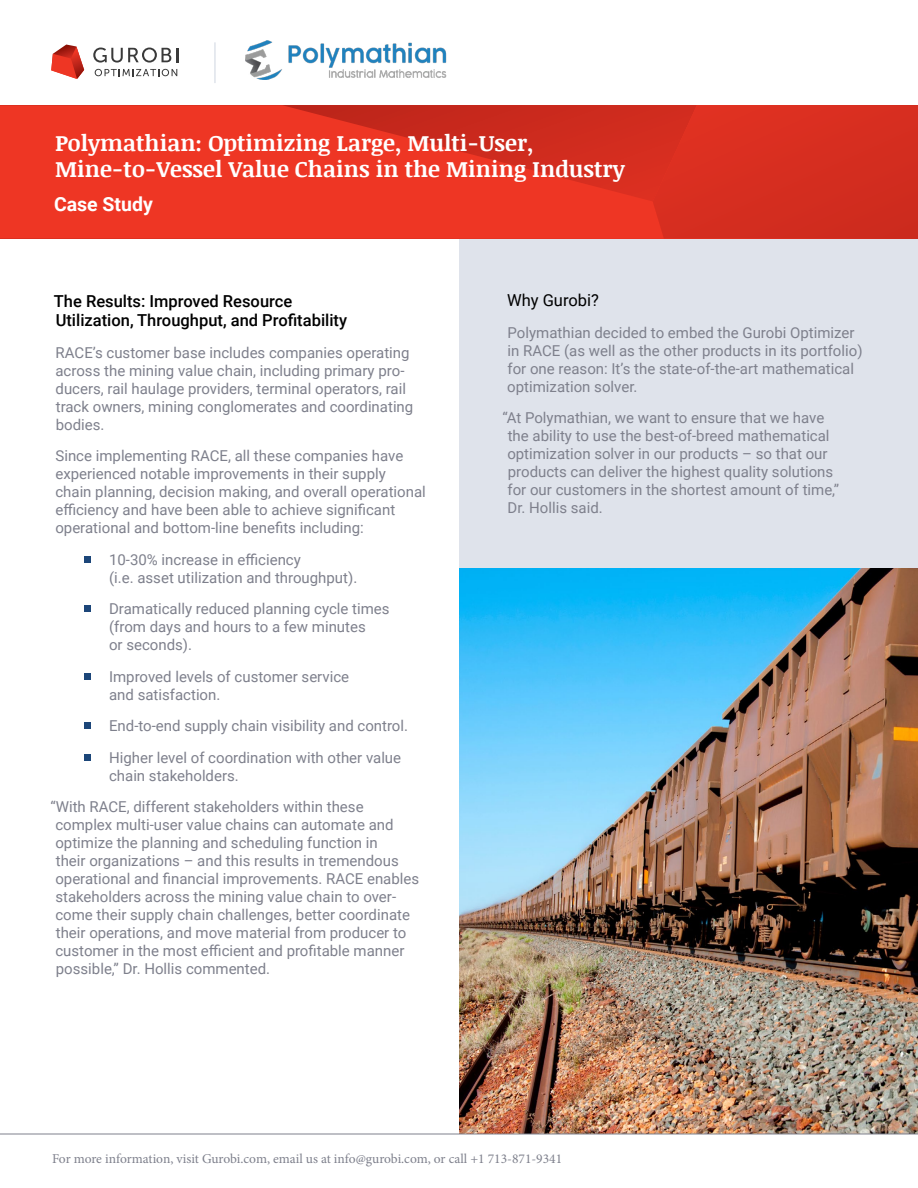
<style>
.page{position:relative;width:918px;height:1188px;background:#fff}
.page>*{position:absolute;margin:0;border:0;box-sizing:border-box;transform-origin:0 0}
.t1{font:700 22.5px/25.5px "Noticia Text";color:#fff}
.t2{font:700 19.5px "Roboto";color:#fff}
.t3{font:500 16.5px/19.5px "Roboto";color:#000}
.t4{font:16.5px "Roboto";color:#000}
.t5{font:15px/18px "Roboto";color:#7e808c}
.t6{font:13.5px "Minion Pro";letter-spacing:-.005em;color:#7e808c}
</style>
<div class="page">
<img style="left:459px;top:568px;width:459px;height:566px">
<div style="left:459px;top:227px;width:459px;height:341px;background:#dfe3eb"></div>
<img style="left:246px;top:40px;width:201px;height:39px">
<hr style="left:0;top:1134px;width:918px;height:1px;background:#7e808c">
<div style="left:84px;top:556px;width:7px;height:7px;background:#1c4679"></div>
<div style="left:84px;top:605px;width:7px;height:7px;background:#1c4679"></div>
<div style="left:84px;top:673px;width:7px;height:7px;background:#1c4679"></div>
<div style="left:84px;top:722px;width:7px;height:7px;background:#1c4679"></div>
<div style="left:84px;top:754px;width:7px;height:7px;background:#1c4679"></div>
<svg style="left:0;top:105px;width:653px;height:134px;background:#e73322"></svg>
<svg style="left:653px;top:105px;width:265px;height:134px;background:#d62d1f"></svg>
<svg style="left:93px;top:48px;width:85px;height:15px"></svg>
<svg style="left:95px;top:69px;width:82px;height:7px"></svg>
<svg style="left:51px;top:45px;width:33px;height:34px"></svg>
<hr style="left:214px;top:42px;width:2px;height:41px;background:#597097">
<h1 class="t1" style="left:55px;top:130px;width:571px">Polymathian: Optimizing Large, Multi-User,<br>Mine-to-Vessel Value Chains in the Mining Industry</h1>
<h2 class="t2" style="left:54px;top:190px;width:100px">Case Study</h2>
<p class="t3" style="left:54px;top:290px;width:295px">The Results: Improved Resource<br>Utilization, Throughput, and Profitability</p>
<p class="t5" style="left:55px;top:343px;width:359px">RACE’s customer base includes companies operating across the mining value chain, including primary pro&shy;ducers, rail haulage providers, terminal operators, rail track owners, mining conglomerates and coordinating bodies.</p>
<p class="t5" style="left:55px;top:446px;width:372px">Since implementing RACE, all these companies have experienced notable improvements in their supply<br>chain planning, decision making, and overall operational efficiency and have been able to achieve significant operational and bottom-line benefits including:</p>
<p class="t5" style="left:109px;top:550px;width:250px">10-30% increase in efficiency<br>(i.e. asset utilization and throughput).</p>
<p class="t5" style="left:109px;top:599px;width:282px">Dramatically reduced planning cycle times (from days and hours to a few minutes<br>or seconds).</p>
<p class="t5" style="left:109px;top:667px;width:242px">Improved levels of customer service and satisfaction.</p>
<p class="t5" style="left:109px;top:709px;width:301px;line-height:31.5px">End-to-end supply chain visibility and control.<br>Higher level of coordination with other value</p>
<p class="t5" style="left:50px;top:759px;width:315px;line-height:31.5px;text-indent:59px">chain stakeholders.<br>“With RACE, different stakeholders within these</p>
<p class="t5" style="left:55px;top:815px;width:365px">complex multi-user value chains can automate and optimize the planning and scheduling function in<br>their organizations – and this results in tremendous operational and financial improvements. RACE enables stakeholders across the mining value chain to over&shy;come their supply chain challenges, better coordinate their operations, and move material from producer to customer in the most efficient and profitable manner possible,” Dr. Hollis commented.</p>
<p class="t4" style="left:507px;top:289px;width:93px">Why Gurobi?</p>
<p class="t5" style="left:507px;top:323px;width:357px">Polymathian decided to embed the Gurobi Optimizer in RACE (as well as the other products in its portfolio) for one reason: It’s the state-of-the-art mathematical optimization solver.</p>
<p class="t5" style="left:507px;top:409px;width:333px;text-indent:-5px">“At Polymathian, we want to ensure that we have the ability to use the best-of-breed mathematical optimization solver in our products – so that our products can deliver the highest quality solutions for our customers in the shortest amount of time,” Dr. Hollis said.</p>
<p class="t6" style="left:52px;top:1150px;width:512px">For more information, visit Gurobi.com, email us at info@gurobi.com, or call +1 713-871-9341</p>
</div>
